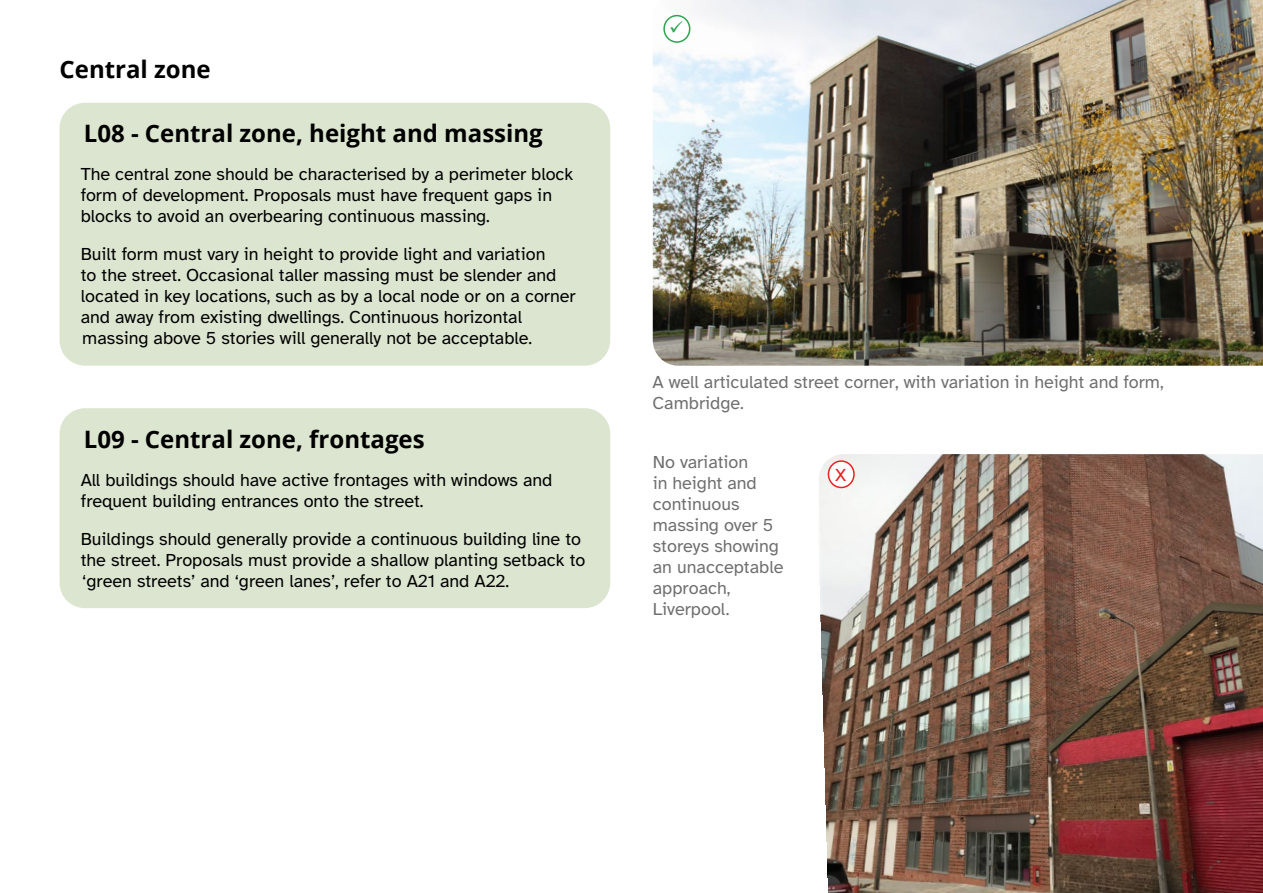
<style>
.page{position:relative;width:1263px;height:893px;background:#fff}
.page>*{position:absolute;margin:0;border:0;box-sizing:border-box;transform-origin:0 0}
.H4_-_Subsub_heading{font:700 24px "Open Sans";color:#000}
.Body_text{font:18px/21px "Atkinson Hyperlegible";color:#000}
.t1{font:18px/21px "Atkinson Hyperlegible";color:#706f6f}
.t2{font:18px "Atkinson Hyperlegible";color:#e52321}
</style>
<div class="page">
<div style="left:60px;top:103px;width:550px;height:263px;background:#dbe5cf;border-radius:26px"></div>
<div style="left:60px;top:408px;width:550px;height:200px;background:#dbe5cf;border-radius:26px"></div>
<img style="left:653px;top:0;width:610px;height:366px">
<img style="left:819px;top:454px;width:444px;height:439px">
<div style="left:664px;top:16px;width:26px;height:26px;background:#fff;border-radius:50%"></div>
<div style="left:663px;top:15px;width:27px;height:28px;border:2px solid #30a350;border-radius:50%"></div>
<div style="left:828px;top:461px;width:26px;height:26px;background:#fff;border-radius:50%"></div>
<div style="left:828px;top:460px;width:27px;height:28px;border:2px solid #e52321;border-radius:50%"></div>
<h4 class="H4_-_Subsub_heading" style="left:60px;top:52px;width:153px">Central zone</h4>
<h4 class="H4_-_Subsub_heading" style="left:84px;top:117px;width:461px">L08 - Central zone, height and massing</h4>
<p class="Body_text" style="left:81px;top:164px;width:494px">The central zone should be characterised by a perimeter block form of development. Proposals must have frequent gaps in blocks to avoid an overbearing continuous massing.</p>
<p class="Body_text" style="left:81px;top:244px;width:496px">Built form must vary in height to provide light and variation<br>to the street. Occasional taller massing must be slender and located in key locations, such as by a local node or on a corner and away from existing dwellings. Continuous horizontal massing above 5 stories will generally not be acceptable.</p>
<h4 class="H4_-_Subsub_heading" style="left:84px;top:422px;width:342px">L09 - Central zone, frontages</h4>
<p class="Body_text" style="left:81px;top:470px;width:473px">All buildings should have active frontages with windows and frequent building entrances onto the street.</p>
<p class="Body_text" style="left:81px;top:529px;width:506px">Buildings should generally provide a continuous building line to the street. Proposals must provide a shallow planting setback to ‘green streets’ and ‘green lanes’, refer to A21 and A22.</p>
<p class="t1" style="left:652px;top:372px;width:513px">A well articulated street corner, with variation in height and form,<br>Cambridge.</p>
<p class="t1" style="left:653px;top:452px;width:132px">No variation<br>in height and continuous massing over 5 storeys showing an unacceptable approach,<br>Liverpool.</p>
<p class="t2" style="left:835px;top:465px;width:13px">X</p>
</div>
